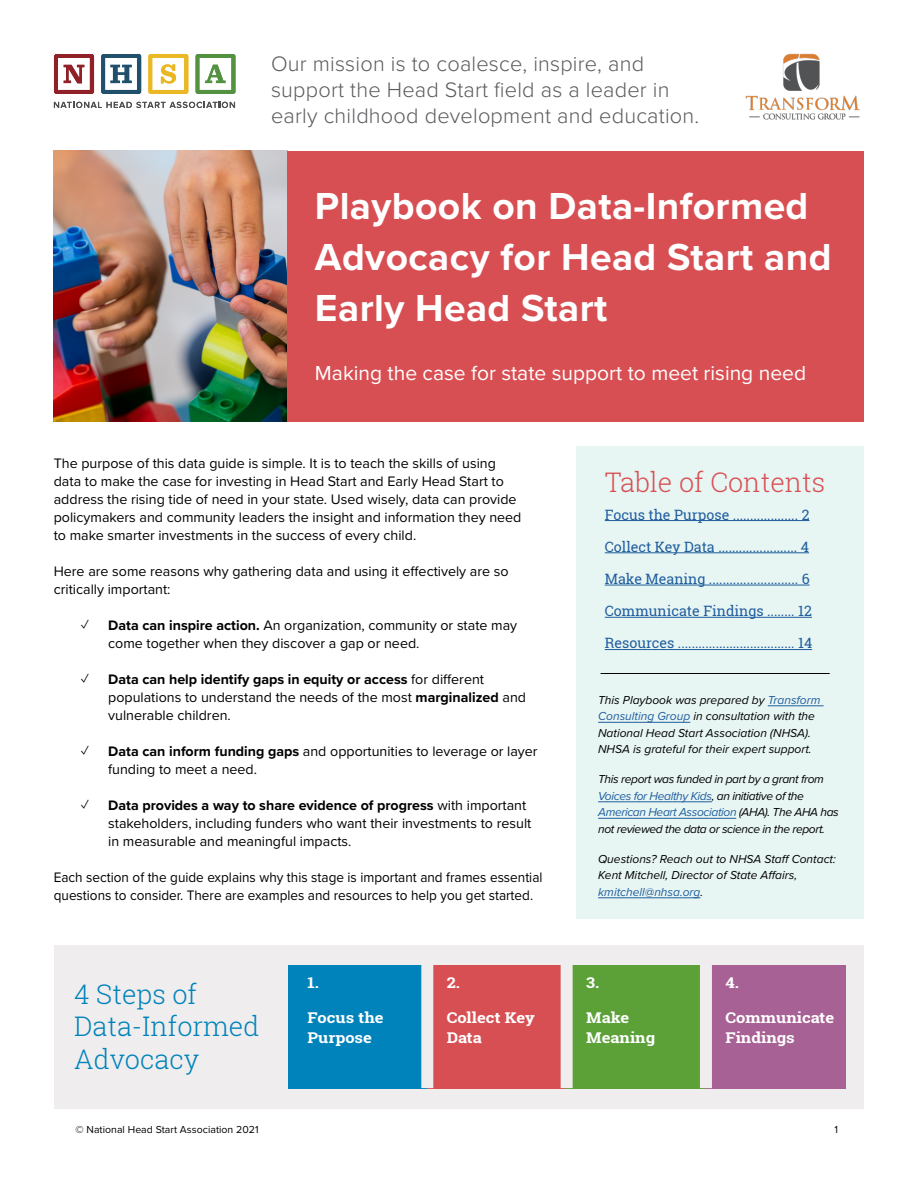
<style>
.page{position:relative;width:918px;height:1188px;background:#fff}
.page>*{position:absolute;margin:0;border:0;box-sizing:border-box;transform-origin:0 0}
.t1{font:700 39px/51px "Proxima Nova";letter-spacing:.01em;color:#fff}
.t2{font:300 27px/32.4px "Roboto Slab";color:#0083bb}
.t3{font:300 27px "Roboto Slab";color:#d94f54}
.t4{font:300 21.75px/26.1px "Proxima Nova";letter-spacing:.01em;color:#595a5d}
.t5{font:21px "Proxima Nova";color:#fff}
.t6{font:700 14.85px/20.2px "Roboto Slab";color:#fff;scale:1.11 1}
.t7{font:14.25px/18px "Proxima Nova";color:#000}
.t8{font:14.25px "Roboto Slab";color:#215e9e}
.t9{font:14.25px/18px "Proxima Nova";color:#000;scale:.95 1}
.t10{font:italic 12px/16.5px "Proxima Nova";color:#000}
.t11{font:italic 12px/16.5px "Proxima Nova";letter-spacing:-.03em;color:#000}
.t12{font:10.5px "Proxima Nova";letter-spacing:.005em;color:#000}
.s1{font-weight:700}
.s2{color:#215e9e}
</style>
<div class="page">
<img style="left:54px;top:151px;width:234px;height:271px">
<div style="left:288px;top:151px;width:576px;height:271px;background:#d84f53"></div>
<div style="left:576px;top:446px;width:288px;height:472px;background:#e7f5f3"></div>
<div style="left:54px;top:945px;width:810px;height:163px;background:#efeded"></div>
<img style="left:745px;top:53px;width:115px;height:67px">
<svg style="left:54px;top:102px;width:181px;height:6px"></svg>
<svg style="left:54px;top:54px;width:40px;height:40px"></svg>
<svg style="left:101px;top:54px;width:40px;height:40px"></svg>
<svg style="left:148px;top:54px;width:40px;height:40px"></svg>
<svg style="left:195px;top:54px;width:41px;height:40px"></svg>
<hr style="left:605px;top:520px;width:204px;height:1px;background:#215e9e">
<hr style="left:605px;top:552px;width:204px;height:1px;background:#215e9e">
<hr style="left:605px;top:585px;width:205px;height:1px;background:#215e9e">
<hr style="left:605px;top:617px;width:207px;height:1px;background:#215e9e">
<hr style="left:605px;top:649px;width:207px;height:1px;background:#215e9e">
<hr style="left:768px;top:705px;width:56px;height:1px;background:#215e9e">
<hr style="left:598px;top:722px;width:92px;height:1px;background:#215e9e">
<hr style="left:598px;top:801px;width:114px;height:1px;background:#215e9e">
<hr style="left:598px;top:818px;width:138px;height:1px;background:#215e9e">
<hr style="left:598px;top:897px;width:102px;height:1px;background:#215e9e">
<hr style="left:601px;top:673px;width:229px;height:1px;background:#000">
<div style="left:288px;top:965px;width:139px;height:123px;background:#0083bb"></div>
<div style="left:427px;top:965px;width:140px;height:123px;background:#d84f53"></div>
<div style="left:567px;top:965px;width:139px;height:123px;background:#5ca038"></div>
<div style="left:706px;top:965px;width:139px;height:123px;background:#a76194"></div>
<div style="left:421px;top:965px;width:12px;height:123px;background:#efeded"></div>
<div style="left:561px;top:965px;width:12px;height:123px;background:#efeded"></div>
<div style="left:700px;top:965px;width:12px;height:123px;background:#efeded"></div>
<h3 class="t4" style="left:271px;top:51px;width:430px">Our mission is to coalesce, inspire, and support the Head Start field as a leader in early childhood development and education.</h3>
<h1 class="t1" style="left:315px;top:180px;width:518px">Playbook on Data-Informed<br>Advocacy for Head Start and<br>Early Head Start</h1>
<h3 class="t5" style="left:315px;top:360px;width:493px">Making the case for state support to meet rising need</h3>
<p class="t7" style="left:54px;top:455px;width:469px">The purpose of this data guide is simple. It is to teach the skills of using data to make the case for investing in Head Start and Early Head Start to address the rising tide of need in your state. Used wisely, data can provide policymakers and community leaders the insight and information they need to make smarter investments in the success of every child.</p>
<p class="t7" style="left:54px;top:563px;width:456px">Here are some reasons why gathering data and using it effectively are so critically important:</p>
<p class="t7" style="left:108px;top:617px;width:411px;text-indent:-27px">✓ <span class="s1">Data can inspire action.</span> An organization, community or state may come together when they discover a gap or need.</p>
<p class="t7" style="left:108px;top:671px;width:419px;text-indent:-27px">✓ <span class="s1">Data can help identify gaps in equity or access</span> for different populations to understand the needs of the most <span class="s1">marginalized</span> and vulnerable children.</p>
<p class="t7" style="left:108px;top:743px;width:431px;text-indent:-27px">✓ <span class="s1">Data can inform funding gaps</span> and opportunities to leverage or layer funding to meet a need.</p>
<p class="t7" style="left:108px;top:797px;width:425px;text-indent:-27px">✓ <span class="s1">Data provides a way to share evidence of progress</span> with important stakeholders, including funders who want their investments to result in measurable and meaningful impacts.</p>
<p class="t9" style="left:54px;top:869px;width:516px">Each section of the guide explains why this stage is important and frames essential questions to consider. There are examples and resources to help you get started.</p>
<h2 class="t2" style="left:74px;top:977px;width:187px">4 Steps of<br>Data-Informed<br>Advocacy</h2>
<p class="t6" style="left:307px;top:973px;width:12px">1.</p>
<p class="t6" style="left:307px;top:1007px;width:70px">Focus the<br>Purpose</p>
<p class="t6" style="left:447px;top:973px;width:14px">2.</p>
<p class="t6" style="left:447px;top:1007px;width:81px">Collect Key<br>Data</p>
<h2 class="t3" style="left:605px;top:463px;width:222px">Table of Contents</h2>
<p class="t8" style="left:605px;top:505px;width:206px">Focus the Purpose ................... 2</p>
<p class="t8" style="left:605px;top:537px;width:206px">Collect Key Data ....................... 4</p>
<p class="t8" style="left:605px;top:569px;width:206px">Make Meaning .......................... 6</p>
<p class="t8" style="left:605px;top:601px;width:209px">Communicate Findings ........ 12</p>
<p class="t8" style="left:605px;top:634px;width:209px">Resources .................................. 14</p>
<p class="t10" style="left:598px;top:691px;width:224px">This Playbook was prepared by <span class="s2">Transform Consulting Group</span> in consultation with the National Head Start Association (NHSA).<br>NHSA is grateful for their expert support.</p>
<p class="t11" style="left:598px;top:771px;width:242px">This report was funded in part by a grant from <span class="s2">Voices for Healthy Kids</span>, an initiative of the <span class="s2">American Heart Association</span> (AHA). The AHA has not reviewed the data or science in the report.</p>
<p class="t10" style="left:598px;top:850px;width:239px">Questions? Reach out to NHSA Staff Contact:<br>Kent Mitchell, Director of State Affairs, <span class="s2">kmitchell@nhsa.org</span>.</p>
<p class="t6" style="left:586px;top:973px;width:13px">3.</p>
<p class="t6" style="left:586px;top:1007px;width:64px">Make<br>Meaning</p>
<p class="t6" style="left:725px;top:973px;width:14px">4.</p>
<p class="t6" style="left:725px;top:1007px;width:100px">Communicate<br>Findings</p>
<p class="t12" style="left:76px;top:1124px;width:185px">© National Head Start Association 2021</p>
<p class="t12" style="left:835px;top:1124px;width:5px">1</p>
</div>
